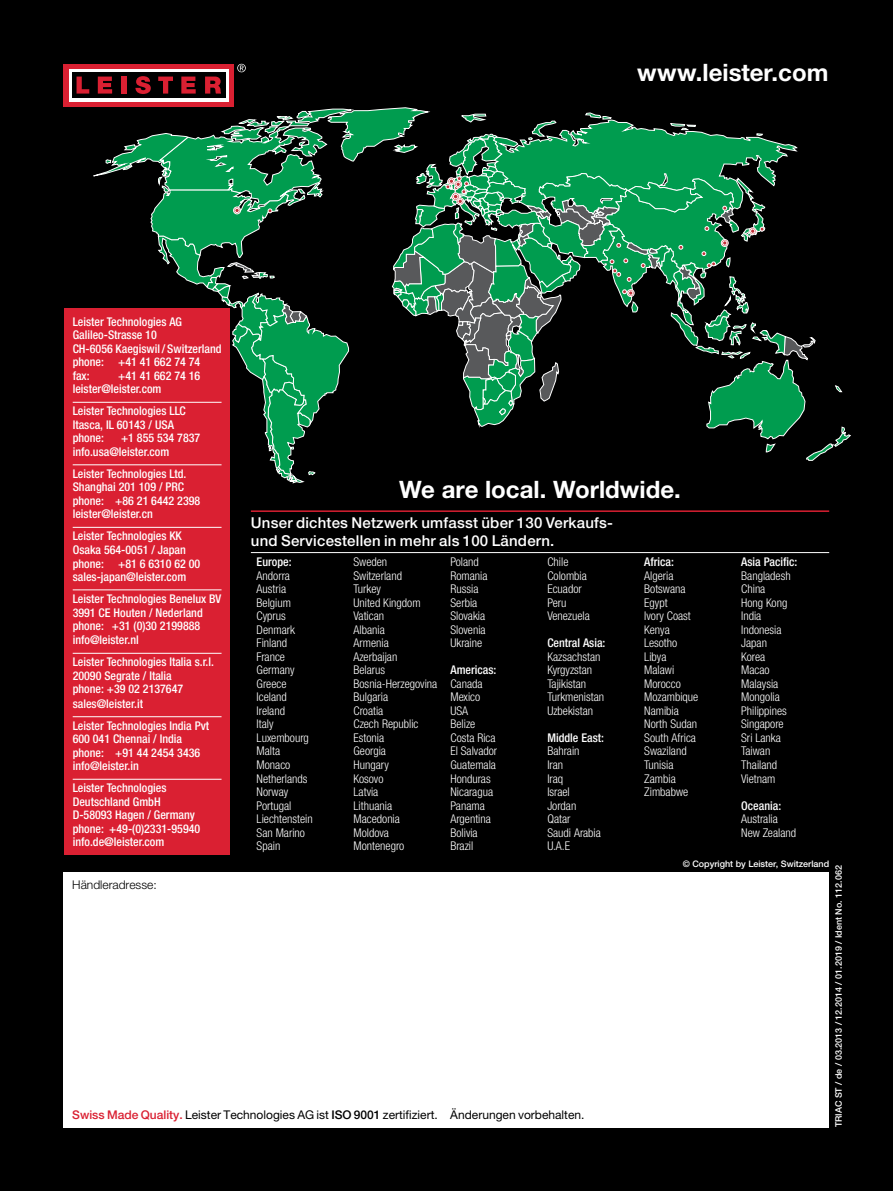
<style>
.page{position:relative;width:893px;height:1191px;background:#000}
.page>*{position:absolute;margin:0;border:0;box-sizing:border-box;transform-origin:0 0}
.t1{font:700 24px "Helvetica Neue LTW1 G";color:#fff}
.t2{font:500 15px/18px "Helvetica Neue LTW1 G";letter-spacing:.015em;color:#fff}
.t3{font:300 condensed 12px/13.5px "Helvetica Neue LTW1 G";color:#fff}
.t4{font:500 condensed 12px/13.5px "Helvetica Neue LTW1 G";color:#fff}
.t5{font:12px "Helvetica Neue LTW1 G";color:#000}
.t6{font:300 12px "Helvetica Neue LTW1 G";color:#000}
.t7{font:500 9px "Helvetica Neue LTW1 G";color:#fff}
.s1{font-weight:500;color:#da2032}
.s2{font-weight:500}
</style>
<div class="page">
<div style="left:64px;top:872px;width:765px;height:255px;background:#fff"></div>
<hr style="left:251px;top:552px;width:578px;height:1px;background:#fff">
<hr style="left:251px;top:510px;width:578px;height:2px;background:#da2032">
<div style="left:64px;top:64px;width:170px;height:42px;background:#da2032"></div>
<div style="left:69px;top:69px;width:160px;height:32px;background:#fff"></div>
<div style="left:72px;top:72px;width:153px;height:26px;background:#000"></div>
<svg style="left:77px;top:77px;width:12px;height:17px"></svg>
<svg style="left:98px;top:77px;width:14px;height:17px"></svg>
<div style="left:122px;top:77px;width:5px;height:17px;background:#da2032"></div>
<svg style="left:135px;top:76px;width:16px;height:18px"></svg>
<svg style="left:158px;top:77px;width:15px;height:17px"></svg>
<svg style="left:181px;top:77px;width:15px;height:17px"></svg>
<svg style="left:205px;top:77px;width:16px;height:17px"></svg>
<svg style="left:237px;top:64px;width:9px;height:8px"></svg>
<div style="left:64px;top:309px;width:166px;height:546px;background:#da2032"></div>
<hr style="left:73px;top:402px;width:149px;height:1px;background:#fff">
<hr style="left:73px;top:464px;width:149px;height:1px;background:#fff">
<hr style="left:73px;top:527px;width:149px;height:1px;background:#fff">
<hr style="left:73px;top:589px;width:149px;height:1px;background:#fff">
<hr style="left:73px;top:653px;width:149px;height:1px;background:#fff">
<hr style="left:73px;top:716px;width:149px;height:1px;background:#fff">
<hr style="left:73px;top:779px;width:149px;height:1px;background:#fff">
<svg style="left:88px;top:107px;width:763px;height:376px"></svg>
<h1 class="t1" style="left:637px;top:58px;width:193px">www.leister.com</h1>
<p class="t4" style="left:73px;top:315px;width:150px">Leister Technologies AG<br>Galileo-Strasse 10<br>CH-6056 Kaegiswil / Switzerland phone: +41 41 662 74 74<br>fax:</p>
<p class="t4" style="left:73px;top:369px;width:129px;text-indent:45px">+41 41 662 74 16 leister@leister.com</p>
<p class="t4" style="left:73px;top:404px;width:115px">Leister Technologies LLC<br>Itasca, IL 60143 / USA phone:</p>
<p class="t4" style="left:73px;top:431px;width:129px;text-indent:48px">+1 855 534 7837 info.usa@leister.com</p>
<p class="t4" style="left:73px;top:467px;width:129px">Leister Technologies Ltd.<br>Shanghai 201 109 / PRC phone: +86 21 6442 2398 leister@leister.cn</p>
<p class="t4" style="left:73px;top:529px;width:129px">Leister Technologies KK<br>Osaka 564-0051 / Japan phone: +81 6 6310 62 00 sales-japan@leister.com</p>
<p class="t4" style="left:73px;top:592px;width:150px">Leister Technologies Benelux BV<br>3991 CE Houten / Nederland phone: +31 (0)30 2199888 info@leister.nl</p>
<p class="t4" style="left:73px;top:655px;width:143px">Leister Technologies Italia s.r.l.<br>20090 Segrate / Italia<br>phone: +39 02 2137647 sales@leister.it</p>
<p class="t4" style="left:73px;top:719px;width:138px">Leister Technologies India Pvt<br>600 041 Chennai / India phone: +91 44 2454 3436 info@leister.in</p>
<p class="t4" style="left:73px;top:781px;width:129px">Leister Technologies<br>Deutschland GmbH<br>D-58093 Hagen / Germany phone: +49-(0)2331-95940 info.de@leister.com</p>
<h1 class="t1" style="left:399px;top:474px;width:283px">We are local. Worldwide.</h1>
<p class="t2" style="left:251px;top:514px;width:364px">Unser dichtes Netzwerk umfasst über 130 Verkaufs&shy;und Servicestellen in mehr als 100 Ländern.</p>
<p class="t4" style="left:257px;top:555px;width:36px">Europe:</p>
<p class="t3" style="left:257px;top:569px;width:58px">Andorra<br>Austria<br>Belgium<br>Cyprus<br>Denmark<br>Finland<br>France<br>Germany<br>Greece<br>Iceland<br>Ireland<br>Italy<br>Luxembourg<br>Malta<br>Monaco<br>Netherlands<br>Norway<br>Portugal<br>Liechtenstein<br>San Marino<br>Spain</p>
<p class="t3" style="left:354px;top:555px;width:85px">Sweden<br>Switzerland<br>Turkey<br>United Kingdom<br>Vatican<br>Albania<br>Armenia<br>Azerbaijan<br>Belarus<br>Bosnia-Herzegovina<br>Bulgaria<br>Croatia<br>Czech Republic<br>Estonia<br>Georgia<br>Hungary<br>Kosovo<br>Latvia<br>Lithuania<br>Macedonia<br>Moldova<br>Montenegro</p>
<p class="t3" style="left:450px;top:555px;width:39px">Poland<br>Romania<br>Russia<br>Serbia<br>Slovakia<br>Slovenia<br>Ukraine</p>
<p class="t4" style="left:450px;top:663px;width:47px">Americas:</p>
<p class="t3" style="left:450px;top:677px;width:48px">Canada<br>Mexico<br>USA<br>Belize<br>Costa Rica<br>El Salvador<br>Guatemala<br>Honduras<br>Nicaragua<br>Panama<br>Argentina<br>Bolivia<br>Brazil</p>
<p class="t3" style="left:547px;top:555px;width:44px">Chile<br>Colombia<br>Ecuador<br>Peru<br>Venezuela</p>
<p class="t4" style="left:547px;top:636px;width:60px">Central Asia:</p>
<p class="t3" style="left:547px;top:650px;width:58px">Kazsachstan<br>Kyrgyzstan<br>Tajikistan<br>Turkmenistan<br>Uzbekistan</p>
<p class="t4" style="left:547px;top:731px;width:58px">Middle East:</p>
<p class="t3" style="left:547px;top:744px;width:55px">Bahrain<br>Iran<br>Iraq<br>Israel<br>Jordan<br>Qatar<br>Saudi Arabia<br>U.A.E</p>
<p class="t4" style="left:644px;top:555px;width:31px">Africa:</p>
<p class="t3" style="left:644px;top:569px;width:56px">Algeria<br>Botswana<br>Egypt<br>Ivory Coast<br>Kenya<br>Lesotho<br>Libya<br>Malawi<br>Morocco<br>Mozambique<br>Namibia<br>North Sudan<br>South Africa<br>Swaziland<br>Tunisia<br>Zambia<br>Zimbabwe</p>
<p class="t4" style="left:741px;top:555px;width:57px">Asia Pacific:</p>
<p class="t3" style="left:741px;top:569px;width:51px">Bangladesh<br>China<br>Hong Kong<br>India<br>Indonesia<br>Japan<br>Korea<br>Macao<br>Malaysia<br>Mongolia<br>Philippines<br>Singapore<br>Sri Lanka<br>Taiwan<br>Thailand<br>Vietnam</p>
<p class="t4" style="left:741px;top:798px;width:41px">Oceania:</p>
<p class="t3" style="left:741px;top:812px;width:56px">Australia<br>New Zealand</p>
<p class="t6" style="left:72px;top:877px;width:86px">Händleradresse:</p>
<p class="t5" style="left:72px;top:1107px;width:514px"><span class="s1">Swiss Made Quality.</span> Leister Technologies AG ist <span class="s2">ISO 9001</span> zertifiziert. Änderungen vorbehalten.</p>
<p class="t7" style="left:683px;top:858px;width:148px">© Copyright by Leister, Switzerland</p>
<p class="t7" style="left:833px;top:1127px;width:263px;rotate:-90deg">TRIAC ST / de / 03.2013 / 12.2014 / 01.2019 / Ident No. 112.062</p>
</div>
